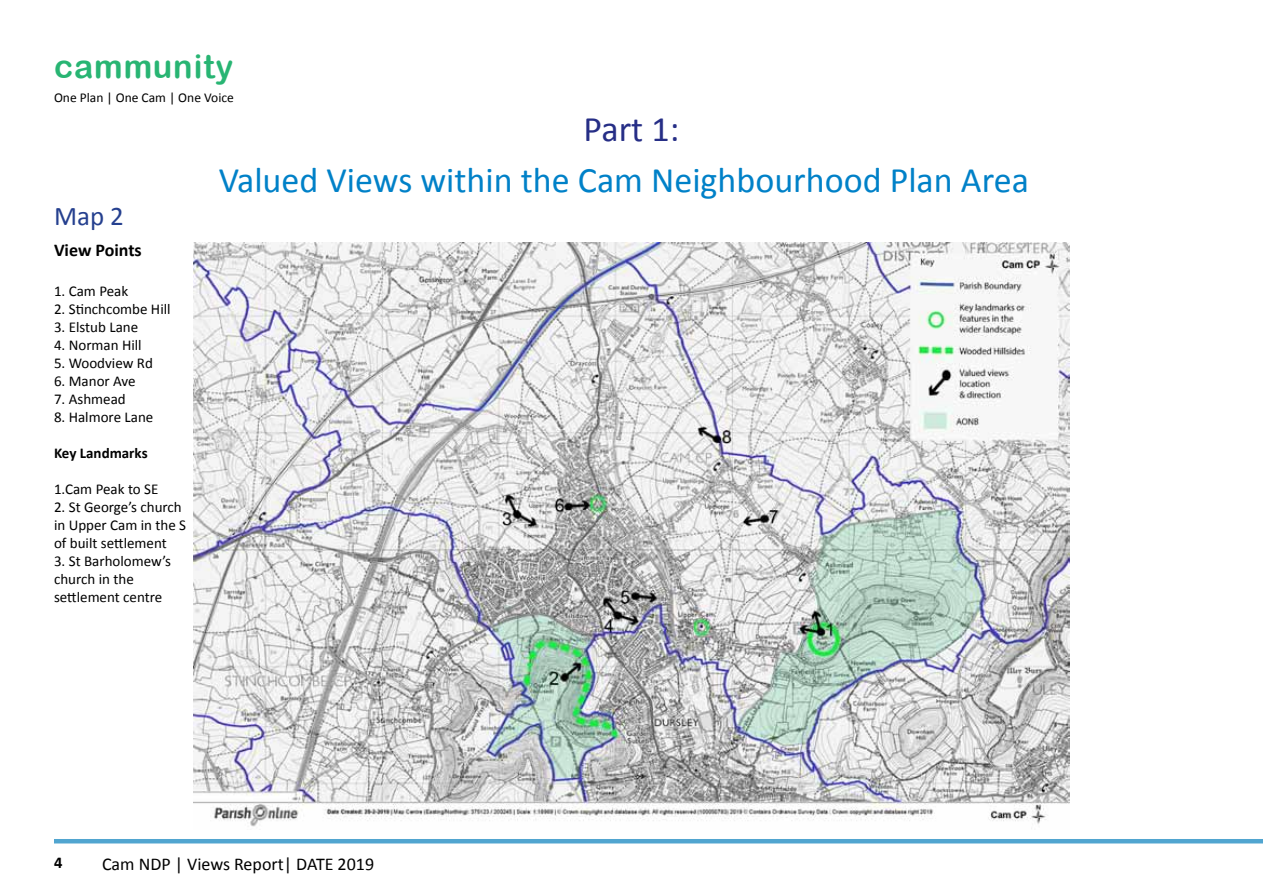
<style>
.page{position:relative;width:1263px;height:893px;background:#fff}
.page>*{position:absolute;margin:0;border:0;box-sizing:border-box;transform-origin:0 0}
.t1{font:36px "Calibri";color:#0081c8}
.t2{font:36px "Calibri";color:#262e86}
.t3{font:33px "Arial Rounded MT Bold";letter-spacing:.03em;color:#28b573}
.t4{font:27px "Calibri";color:#25408f}
.t5{font:18px "Calibri";color:#000}
.t6{font:700 18px "Calibri";color:#000}
.t7{font:700 16.5px "Calibri";color:#000}
.t8{font:15px/18px "Calibri";color:#000}
.t9{font:700 15px "Calibri";color:#000}
.t10{font:13.5px "Calibri";color:#000}
</style>
<div class="page">
<hr style="left:54px;top:839px;width:1209px;height:4px;background:#51a5d0">
<img style="left:193px;top:243px;width:877px;height:584px">
<h2 class="t3" style="left:54px;top:47px;width:181px">cammunity</h2>
<p class="t10" style="left:54px;top:89px;width:181px">One Plan | One Cam | One Voice</p>
<h1 class="t2" style="left:584px;top:106px;width:97px">Part 1:</h1>
<h3 class="t4" style="left:54px;top:199px;width:71px">Map 2</h3>
<p class="t6" style="left:54px;top:239px;width:89px">View Points</p>
<p class="t8" style="left:54px;top:282px;width:76px">1. Cam Peak</p>
<p class="t8" style="left:54px;top:300px;width:118px">2. Stinchcombe Hill</p>
<p class="t8" style="left:54px;top:318px;width:86px">3. Elstub Lane</p>
<p class="t8" style="left:54px;top:336px;width:89px">4. Norman Hill</p>
<p class="t8" style="left:54px;top:354px;width:100px">5. Woodview Rd</p>
<p class="t8" style="left:54px;top:372px;width:83px">6. Manor Ave</p>
<p class="t8" style="left:54px;top:390px;width:73px">7. Ashmead</p>
<p class="t8" style="left:54px;top:408px;width:101px">8. Halmore Lane</p>
<p class="t9" style="left:54px;top:443px;width:95px">Key Landmarks</p>
<p class="t8" style="left:54px;top:480px;width:106px">1.Cam Peak to SE</p>
<p class="t8" style="left:54px;top:498px;width:134px">2. St George’s church in Upper Cam in the S of built settlement</p>
<p class="t8" style="left:54px;top:552px;width:119px">3. St Barholomew’s church in the settlement centre</p>
<h1 class="t1" style="left:219px;top:158px;width:812px">Valued Views within the Cam Neighbourhood Plan Area</h1>
<p class="t7" style="left:54px;top:852px;width:10px">4</p>
<p class="t5" style="left:102px;top:852px;width:274px">Cam NDP | Views Report| DATE 2019</p>
</div>
